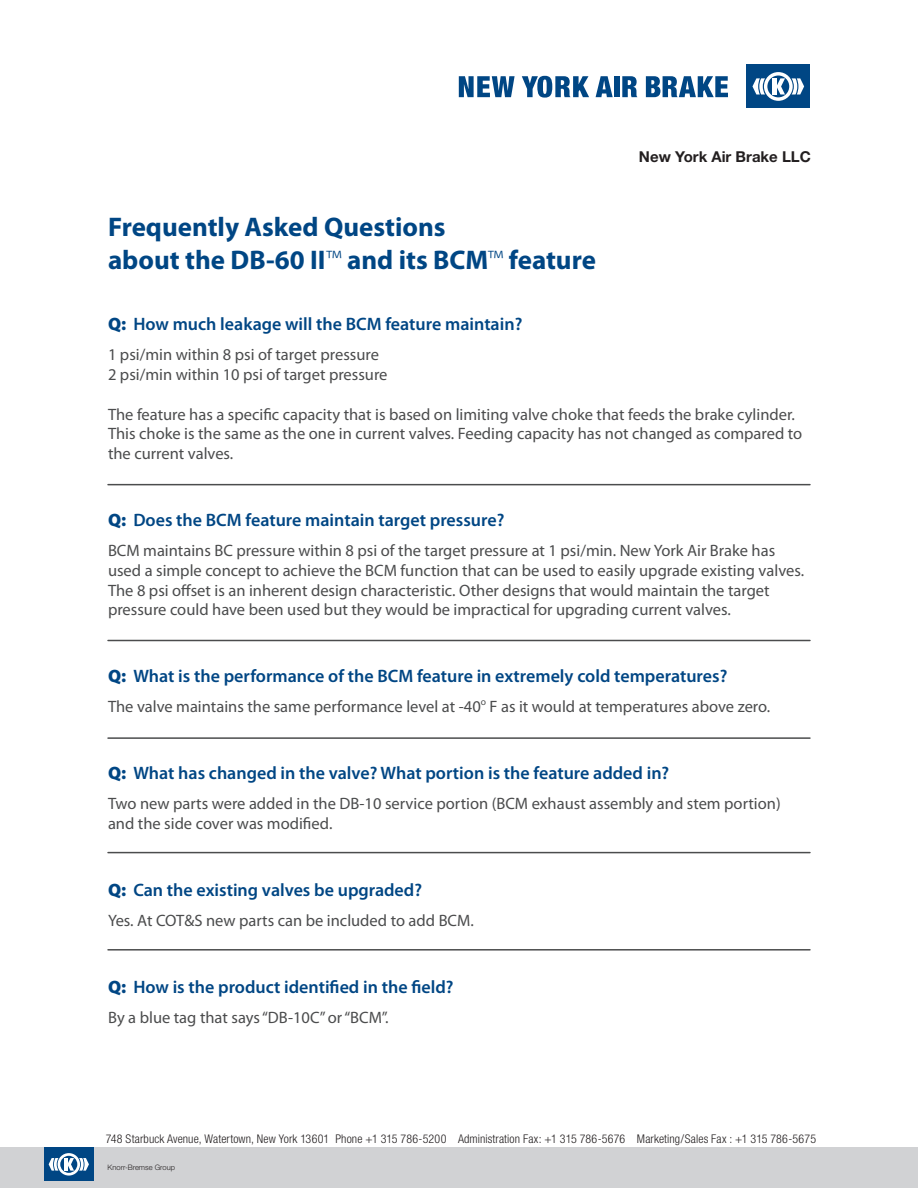
<style>
.page{position:relative;width:918px;height:1188px;background:#fff}
.page>*{position:absolute;margin:0;border:0;box-sizing:border-box;transform-origin:0 0}
.t1{font:700 27px "Myriad Pro";color:#004684}
.t2{font:600 18px "Myriad Pro";color:#004684}
.t3{font:16.5px/19.8px "Myriad Pro";color:#4b4c4d}
.t4{font:700 15px "Helvetica Neue LT Std";color:#231f20}
.t5{font:300 condensed 12px "Helvetica Neue";letter-spacing:.01em;color:#231f20}
.t6{font:300 7.5px "Helvetica Neue LT Std";color:#231f20}
.s1{font-weight:300}
.s2{font-weight:900}
</style>
<div class="page">
<div style="left:0;top:1148px;width:918px;height:40px;background:#d1d2d4"></div>
<div style="left:44px;top:1148px;width:50px;height:33px;background:#004684"></div>
<svg style="left:49px;top:1153px;width:40px;height:23px"></svg>
<div style="left:747px;top:65px;width:63px;height:43px;background:#004684"></div>
<svg style="left:752px;top:72px;width:52px;height:29px"></svg>
<svg style="left:459px;top:76px;width:56px;height:21px"></svg>
<svg style="left:522px;top:76px;width:67px;height:22px"></svg>
<svg style="left:596px;top:76px;width:17px;height:21px"></svg>
<div style="left:614px;top:76px;width:6px;height:21px;background:#004684"></div>
<svg style="left:622px;top:76px;width:15px;height:21px"></svg>
<svg style="left:646px;top:76px;width:82px;height:21px"></svg>
<hr style="left:108px;top:484px;width:702px;height:1px;background:#4b4c4d">
<hr style="left:108px;top:640px;width:702px;height:1px;background:#4b4c4d">
<hr style="left:108px;top:737px;width:702px;height:2px;background:#4b4c4d">
<hr style="left:108px;top:852px;width:702px;height:1px;background:#4b4c4d">
<hr style="left:108px;top:949px;width:702px;height:2px;background:#4b4c4d">
<p class="t1" style="left:108px;top:210px;width:339px">Frequently Asked Questions</p>
<p class="t1" style="left:108px;top:242px;width:489px">about the DB-60 II<span class="s1">™</span> and its BCM<span class="s1">™</span> feature</p>
<p class="t4" style="left:639px;top:148px;width:173px">New York Air Brake LLC</p>
<p class="t2" style="left:108px;top:312px;width:416px"><span class="s2">Q:</span> How much leakage will the BCM feature maintain?</p>
<p class="t3" style="left:108px;top:344px;width:273px">1 psi/min within 8 psi of target pressure</p>
<p class="t3" style="left:108px;top:364px;width:281px">2 psi/min within 10 psi of target pressure</p>
<p class="t3" style="left:108px;top:404px;width:696px">The feature has a specific capacity that is based on limiting valve choke that feeds the brake cylinder.<br>This choke is the same as the one in current valves. Feeding capacity has not changed as compared to the current valves.</p>
<p class="t2" style="left:108px;top:508px;width:398px"><span class="s2">Q:</span> Does the BCM feature maintain target pressure?</p>
<p class="t3" style="left:108px;top:540px;width:698px">BCM maintains BC pressure within 8 psi of the target pressure at 1 psi/min. New York Air Brake has used a simple concept to achieve the BCM function that can be used to easily upgrade existing valves.<br>The 8 psi offset is an inherent design characteristic. Other designs that would maintain the target pressure could have been used but they would be impractical for upgrading current valves.</p>
<p class="t2" style="left:108px;top:665px;width:621px"><span class="s2">Q:</span> What is the performance of the BCM feature in extremely cold temperatures?</p>
<p class="t3" style="left:108px;top:697px;width:664px">The valve maintains the same performance level at -40<sup>o</sup> F as it would at temperatures above zero.</p>
<p class="t2" style="left:108px;top:761px;width:563px"><span class="s2">Q:</span> What has changed in the valve? What portion is the feature added in?</p>
<p class="t3" style="left:108px;top:794px;width:674px">Two new parts were added in the DB-10 service portion (BCM exhaust assembly and stem portion) and the side cover was modified.</p>
<p class="t2" style="left:108px;top:878px;width:316px"><span class="s2">Q:</span> Can the existing valves be upgraded?</p>
<p class="t3" style="left:108px;top:910px;width:367px">Yes. At COT&amp;S new parts can be included to add BCM.</p>
<p class="t2" style="left:108px;top:975px;width:347px"><span class="s2">Q:</span> How is the product identified in the field?</p>
<p class="t3" style="left:108px;top:1007px;width:282px">By a blue tag that says “DB-10C” or “BCM”.</p>
<p class="t5" style="left:106px;top:1132px;width:712px">748 Starbuck Avenue, Watertown, New York 13601 Phone +1 315 786-5200 Administration Fax: +1 315 786-5676 Marketing/Sales Fax : +1 315 786-5675</p>
<p class="t6" style="left:108px;top:1162px;width:69px">Knorr-Bremse Group</p>
</div>
